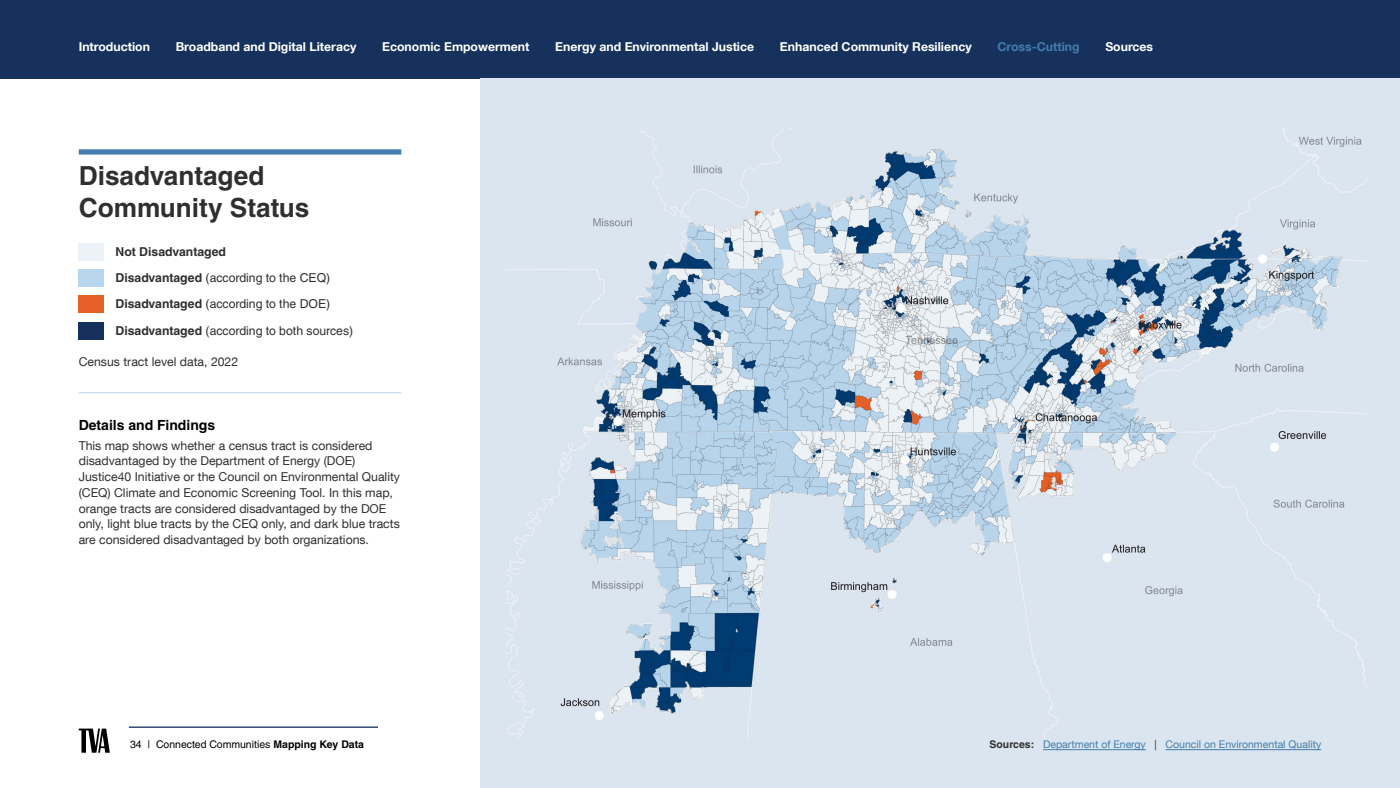
<style>
.page{position:relative;width:1400px;height:788px;background:#fff}
.page>*{position:absolute;margin:0;border:0;box-sizing:border-box;transform-origin:0 0}
.t1{font:700 26.25px/31.5px "Helvetica LT Std";color:#2f2f2e}
.t2{font:700 14px "Helvetica LT Std";color:#000}
.t3{font:12.25px/15.8px "Helvetica Neue LT Com";color:#2f2f2e}
.t4{font:700 12.25px "Helvetica Neue LT Com";color:#fff}
.t5{font:12.25px/26.2px "Helvetica LT Std";color:#2f2f2e}
.t6{font:700 12.25px "Helvetica Neue LT Com";color:#447dae}
.t7{font:10.5px "Helvetica Neue LT Com";color:#447dae}
.t8{font:10.5px "Helvetica LT Std";color:#000}
.s1{font-weight:700}
.s2{font-family:"Helvetica LT Std";font-weight:700;color:#2f2f2e}
.s3{color:#2f2f2e}
</style>
<div class="page">
<div style="left:0;top:0;width:1400px;height:79px;background:#16325c"></div>
<div style="left:480px;top:79px;width:920px;height:709px;background:#dae5ef"></div>
<img style="left:506px;top:129px;width:862px;height:609px">
<div style="left:79px;top:149px;width:322px;height:5px;background:#447dae"></div>
<div style="left:79px;top:243px;width:25px;height:17px;background:#ecf2f7"></div>
<div style="left:79px;top:269px;width:25px;height:18px;background:#b7d5ed"></div>
<div style="left:79px;top:295px;width:25px;height:18px;background:#e56027"></div>
<div style="left:79px;top:322px;width:25px;height:17px;background:#16325c"></div>
<hr style="left:1043px;top:749px;width:103px;height:1px;background:#447dae">
<hr style="left:1166px;top:749px;width:155px;height:1px;background:#447dae">
<hr style="left:79px;top:392px;width:322px;height:1px;background:#b7d5ed">
<hr style="left:129px;top:726px;width:249px;height:1px;background:#16325c">
<svg style="left:79px;top:728px;width:31px;height:24px"></svg>
<p class="t6" style="left:998px;top:39px;width:84px">Cross-Cutting</p>
<p class="t4" style="left:79px;top:39px;width:73px">Introduction</p>
<p class="t4" style="left:176px;top:39px;width:182px">Broadband and Digital Literacy</p>
<p class="t4" style="left:382px;top:39px;width:149px">Economic Empowerment</p>
<p class="t4" style="left:555px;top:39px;width:200px">Energy and Environmental Justice</p>
<p class="t4" style="left:780px;top:39px;width:193px">Enhanced Community Resiliency</p>
<p class="t4" style="left:1105px;top:39px;width:49px">Sources</p>
<h1 class="t1" style="left:79px;top:160px;width:232px">Disadvantaged<br>Community Status</h1>
<p class="t5" style="left:115px;top:239px;width:239px"><span class="s1">Not Disadvantaged<br>Disadvantaged</span> (according to the CEQ)<br><span class="s1">Disadvantaged</span> (according to the DOE)<br><span class="s1">Disadvantaged</span> (according to both sources)</p>
<p class="t3" style="left:79px;top:353px;width:161px">Census tract level data, 2022</p>
<p class="t2" style="left:79px;top:416px;width:138px">Details and Findings</p>
<p class="t3" style="left:79px;top:437px;width:323px">This map shows whether a census tract is considered disadvantaged by the Department of Energy (DOE)<br>Justice40 Initiative or the Council on Environmental Quality (CEQ) Climate and Economic Screening Tool. In this map, orange tracts are considered disadvantaged by the DOE only, light blue tracts by the CEQ only, and dark blue tracts are considered disadvantaged by both organizations.</p>
<p class="t8" style="left:130px;top:738px;width:236px">34 | Connected Communities <span class="s1">Mapping Key Data</span></p>
<p class="t7" style="left:990px;top:737px;width:333px"><span class="s2">Sources:</span> Department of Energy <span class="s3">|</span> Council on Environmental Quality</p>
</div>
